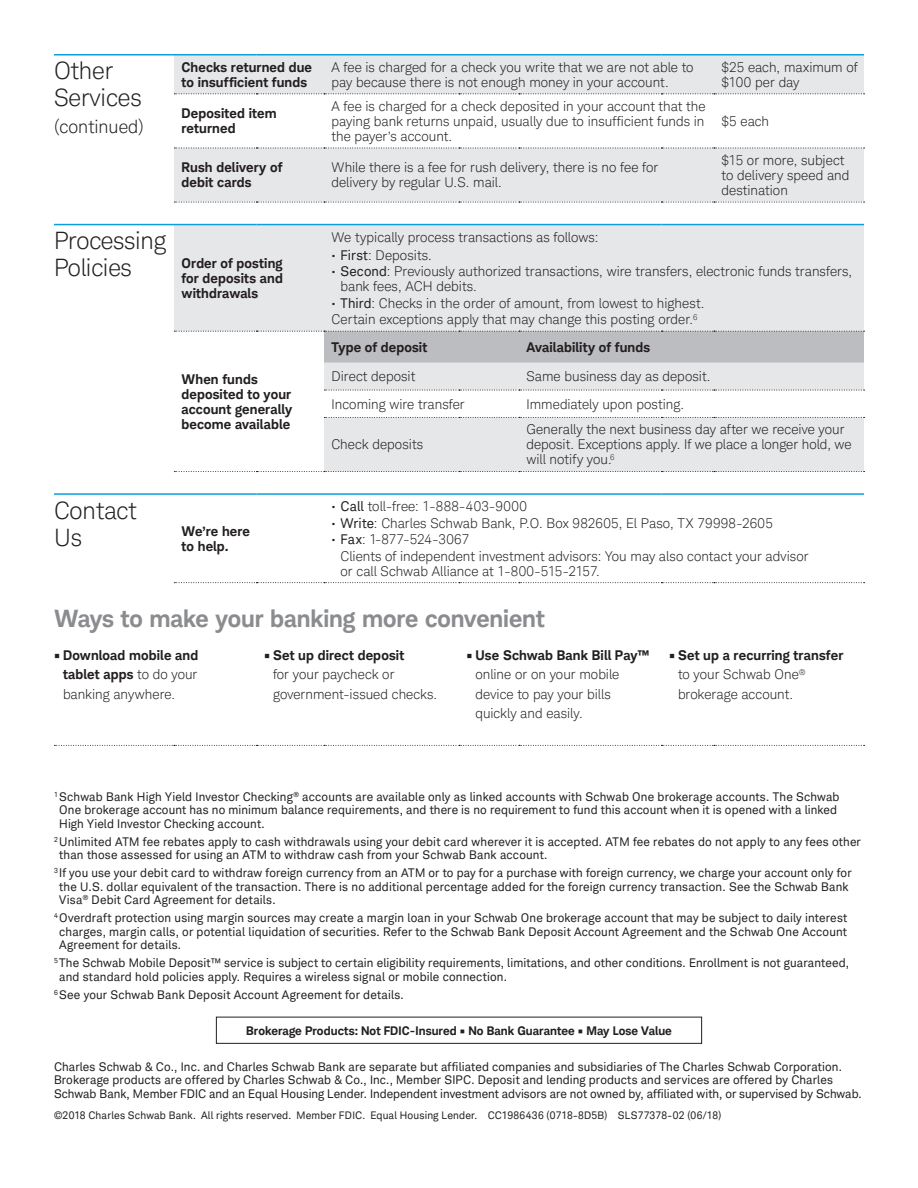
<style>
.page{position:relative;width:918px;height:1188px;background:#fff}
.page>*{position:absolute;margin:0;border:0;box-sizing:border-box;transform-origin:0 0}
.t1{font:300 24px/27px "Charles Modern";color:#231f20}
.t2{font:700 24px "Charles Modern";letter-spacing:-.005em;color:#8a8c8f}
.t3{font:300 18px "Charles Modern";color:#231f20}
.t4{font:300 13.5px/15px "Charles Modern";letter-spacing:.005em;color:#231f20}
.t5{font:700 13.5px/15px "Charles Modern";letter-spacing:.015em;color:#231f20}
.t6{font:300 13.5px "Charles Modern";letter-spacing:.025em;color:#231f20}
.t7{font:12px/13.5px "Charles Modern";letter-spacing:.015em;color:#231f20}
.t8{font:700 12px "Charles Modern";letter-spacing:.01em;color:#231f20}
.t9{font:10.5px "Charles Modern";letter-spacing:.02em;color:#231f20}
.s1{font-weight:400}
.s2{font-weight:300}
.s3{font-weight:700}
</style>
<div class="page">
<svg style="left:174px;top:56px;width:690px;height:415px;fill:#e6e7e9"></svg>
<svg style="left:174px;top:471px;width:691px;height:1px"></svg>
<hr style="left:54px;top:493px;width:120px;height:2px;background:#0c9fdc">
<hr style="left:174px;top:493px;width:82px;height:2px;background:#0c9fdc">
<hr style="left:256px;top:493px;width:68px;height:2px;background:#0c9fdc">
<hr style="left:324px;top:493px;width:135px;height:2px;background:#0c9fdc">
<hr style="left:459px;top:493px;width:60px;height:2px;background:#0c9fdc">
<hr style="left:519px;top:493px;width:143px;height:2px;background:#0c9fdc">
<hr style="left:662px;top:493px;width:52px;height:2px;background:#0c9fdc">
<hr style="left:714px;top:493px;width:150px;height:2px;background:#0c9fdc">
<svg style="left:324px;top:417px;width:541px;height:1px"></svg>
<svg style="left:174px;top:582px;width:691px;height:1px"></svg>
<svg style="left:54px;top:745px;width:811px;height:1px"></svg>
<svg style="left:324px;top:390px;width:541px;height:1px"></svg>
<hr style="left:54px;top:54px;width:120px;height:2px;background:#0c9fdc">
<hr style="left:174px;top:54px;width:82px;height:2px;background:#0c9fdc">
<hr style="left:256px;top:54px;width:68px;height:2px;background:#0c9fdc">
<hr style="left:324px;top:54px;width:135px;height:2px;background:#0c9fdc">
<hr style="left:459px;top:54px;width:60px;height:2px;background:#0c9fdc">
<hr style="left:519px;top:54px;width:143px;height:2px;background:#0c9fdc">
<hr style="left:662px;top:54px;width:52px;height:2px;background:#0c9fdc">
<hr style="left:714px;top:54px;width:150px;height:2px;background:#0c9fdc">
<hr style="left:54px;top:224px;width:120px;height:1px;background:#0c9fdc">
<hr style="left:174px;top:224px;width:82px;height:1px;background:#0c9fdc">
<hr style="left:256px;top:224px;width:68px;height:1px;background:#0c9fdc">
<hr style="left:324px;top:224px;width:135px;height:1px;background:#0c9fdc">
<hr style="left:459px;top:224px;width:60px;height:1px;background:#0c9fdc">
<hr style="left:519px;top:224px;width:143px;height:1px;background:#0c9fdc">
<hr style="left:662px;top:224px;width:52px;height:1px;background:#0c9fdc">
<hr style="left:714px;top:224px;width:150px;height:1px;background:#0c9fdc">
<svg style="left:174px;top:331px;width:691px;height:32px"></svg>
<svg style="left:174px;top:93px;width:691px;height:1px"></svg>
<svg style="left:174px;top:148px;width:691px;height:1px"></svg>
<svg style="left:174px;top:202px;width:691px;height:1px"></svg>
<div style="left:216px;top:1017px;width:486px;height:27px;border:1px solid #231f20"></div>
<h1 class="t1" style="left:54px;top:57px;width:89px">Other<br>Services</h1>
<h2 class="t3" style="left:54px;top:117px;width:91px">(continued)</h2>
<h1 class="t1" style="left:54px;top:227px;width:114px">Processing<br>Policies</h1>
<p class="t5" style="left:182px;top:59px;width:132px">Checks returned due to insufficient funds</p>
<p class="t4" style="left:331px;top:59px;width:364px">A fee is charged for a check you write that we are not able to pay because there is not enough money in your account.</p>
<p class="t4" style="left:722px;top:59px;width:138px">$25 each, maximum of $100 per day</p>
<p class="t5" style="left:182px;top:106px;width:97px">Deposited item returned</p>
<p class="t4" style="left:331px;top:99px;width:375px;text-align:justify">A fee is charged for a check deposited in your account that the paying bank returns unpaid, usually due to insufficient funds in the payer’s account.</p>
<p class="t4" style="left:722px;top:114px;width:49px">$5 each</p>
<p class="t5" style="left:182px;top:160px;width:102px">Rush delivery of debit cards</p>
<p class="t4" style="left:331px;top:160px;width:328px">While there is a fee for rush delivery, there is no fee for delivery by regular U.S. mail.</p>
<p class="t4" style="left:722px;top:153px;width:129px">$15 or more, subject to delivery speed and destination</p>
<p class="t5" style="left:182px;top:255px;width:103px;text-align:justify">Order of posting for deposits and withdrawals</p>
<p class="t5" style="left:182px;top:371px;width:112px">When funds deposited to your account generally become available</p>
<p class="t4" style="left:331px;top:229px;width:268px">We typically process transactions as follows:</p>
<p class="t4" style="left:331px;top:247px;width:102px">• <span class="s1">First</span>: Deposits.</p>
<p class="t4" style="left:341px;top:264px;width:513px;text-indent:-9px">• <span class="s1">Second</span>: Previously authorized transactions, wire transfers, electronic funds transfers, bank fees, ACH debits.</p>
<p class="t4" style="left:331px;top:295px;width:374px;line-height:16.5px">• <span class="s1">Third</span>: Checks in the order of amount, from lowest to highest.<br>Certain exceptions apply that may change this posting order.<sup>6</sup></p>
<p class="t5" style="left:331px;top:339px;width:97px">Type of deposit</p>
<p class="t5" style="left:526px;top:339px;width:125px">Availability of funds</p>
<p class="t4" style="left:331px;top:369px;width:85px">Direct deposit</p>
<p class="t4" style="left:526px;top:369px;width:186px">Same business day as deposit.</p>
<p class="t4" style="left:331px;top:396px;width:135px">Incoming wire transfer</p>
<p class="t4" style="left:526px;top:396px;width:159px">Immediately upon posting.</p>
<p class="t4" style="left:331px;top:437px;width:93px">Check deposits</p>
<p class="t4" style="left:526px;top:422px;width:327px">Generally the next business day after we receive your deposit. Exceptions apply. If we place a longer hold, we will notify you.<sup>6</sup></p>
<p class="t6" style="left:331px;top:498px;width:197px">• <span class="s1">Call</span> toll-free: 1-888-403-9000</p>
<p class="t4" style="left:331px;top:515px;width:443px">• <span class="s1">Write</span>: Charles Schwab Bank, P.O. Box 982605, El Paso, TX 79998-2605</p>
<p class="t4" style="left:341px;top:531px;width:470px;line-height:16.5px;text-indent:-9px">• <span class="s1">Fax</span>: 1-877-524-3067<br>Clients of independent investment advisors: You may also contact your advisor</p>
<p class="t4" style="left:341px;top:563px;width:261px">or call Schwab Alliance at 1-800-515-2157.</p>
<h1 class="t2" style="left:54px;top:604px;width:492px">Ways to make your banking more convenient</h1>
<p class="t5" style="left:63px;top:645px;width:137px;line-height:19.5px;text-align:justify;text-indent:-9px">• Download mobile and tablet apps <span class="s2">to do your banking anywhere.</span></p>
<p class="t5" style="left:264px;top:648px;width:142px">• Set up direct deposit</p>
<h1 class="t1" style="left:54px;top:497px;width:84px">Contact<br>Us</h1>
<p class="t5" style="left:182px;top:523px;width:70px">We’re here to help.</p>
<p class="t4" style="left:678px;top:645px;width:167px;line-height:19.5px;text-indent:-9px"><span class="s3">• Set up a recurring transfer </span>to your Schwab One<sup>® </sup>brokerage account.</p>
<p class="t5" style="left:467px;top:648px;width:184px">• Use Schwab Bank Bill Pay™</p>
<p class="t4" style="left:476px;top:665px;width:145px;line-height:19.5px">online or on your mobile device to pay your bills quickly and easily.</p>
<p class="t4" style="left:273px;top:665px;width:166px;line-height:19.5px">for your paycheck or government-issued checks.</p>
<p class="t7" style="left:59px;top:790px;width:782px;text-indent:-5px"><sup>1</sup> Schwab Bank High Yield Investor Checking<sup>®</sup> accounts are available only as linked accounts with Schwab One brokerage accounts. The Schwab<br>One brokerage account has no minimum balance requirements, and there is no requirement to fund this account when it is opened with a linked<br>High Yield Investor Checking account.</p>
<p class="t7" style="left:59px;top:835px;width:803px;text-indent:-5px"><sup>2</sup> Unlimited ATM fee rebates apply to cash withdrawals using your debit card wherever it is accepted. ATM fee rebates do not apply to any fees other than those assessed for using an ATM to withdraw cash from your Schwab Bank account.</p>
<p class="t7" style="left:59px;top:866px;width:794px;text-indent:-5px"><sup>3</sup> If you use your debit card to withdraw foreign currency from an ATM or to pay for a purchase with foreign currency, we charge your account only for the U.S. dollar equivalent of the transaction. There is no additional percentage added for the foreign currency transaction. See the Schwab Bank<br>Visa<sup>®</sup> Debit Card Agreement for details.</p>
<p class="t7" style="left:59px;top:911px;width:789px;text-align:justify;text-indent:-5px"><sup>4</sup> Overdraft protection using margin sources may create a margin loan in your Schwab One brokerage account that may be subject to daily interest charges, margin calls, or potential liquidation of securities. Refer to the Schwab Bank Deposit Account Agreement and the Schwab One Account Agreement for details.</p>
<p class="t7" style="left:59px;top:956px;width:791px;text-indent:-5px"><sup>5</sup> The Schwab Mobile Deposit™ service is subject to certain eligibility requirements, limitations, and other conditions. Enrollment is not guaranteed, and standard hold policies apply. Requires a wireless signal or mobile connection.</p>
<p class="t7" style="left:54px;top:988px;width:351px"><sup>6</sup> See your Schwab Bank Deposit Account Agreement for details.</p>
<p class="t8" style="left:246px;top:1023px;width:427px">Brokerage Products: Not FDIC-Insured • No Bank Guarantee • May Lose Value</p>
<p class="t7" style="left:54px;top:1060px;width:809px">Charles Schwab &amp; Co., Inc. and Charles Schwab Bank are separate but affiliated companies and subsidiaries of The Charles Schwab Corporation.<br>Brokerage products are offered by Charles Schwab &amp; Co., Inc., Member SIPC. Deposit and lending products and services are offered by Charles<br>Schwab Bank, Member FDIC and an Equal Housing Lender. Independent investment advisors are not owned by, affiliated with, or supervised by Schwab.</p>
<p class="t9" style="left:54px;top:1109px;width:669px">©2018 Charles Schwab Bank. All rights reserved. Member FDIC. Equal Housing Lender. CC1986436 (0718-8D5B) SLS77378-02 (06/18)</p>
</div>
